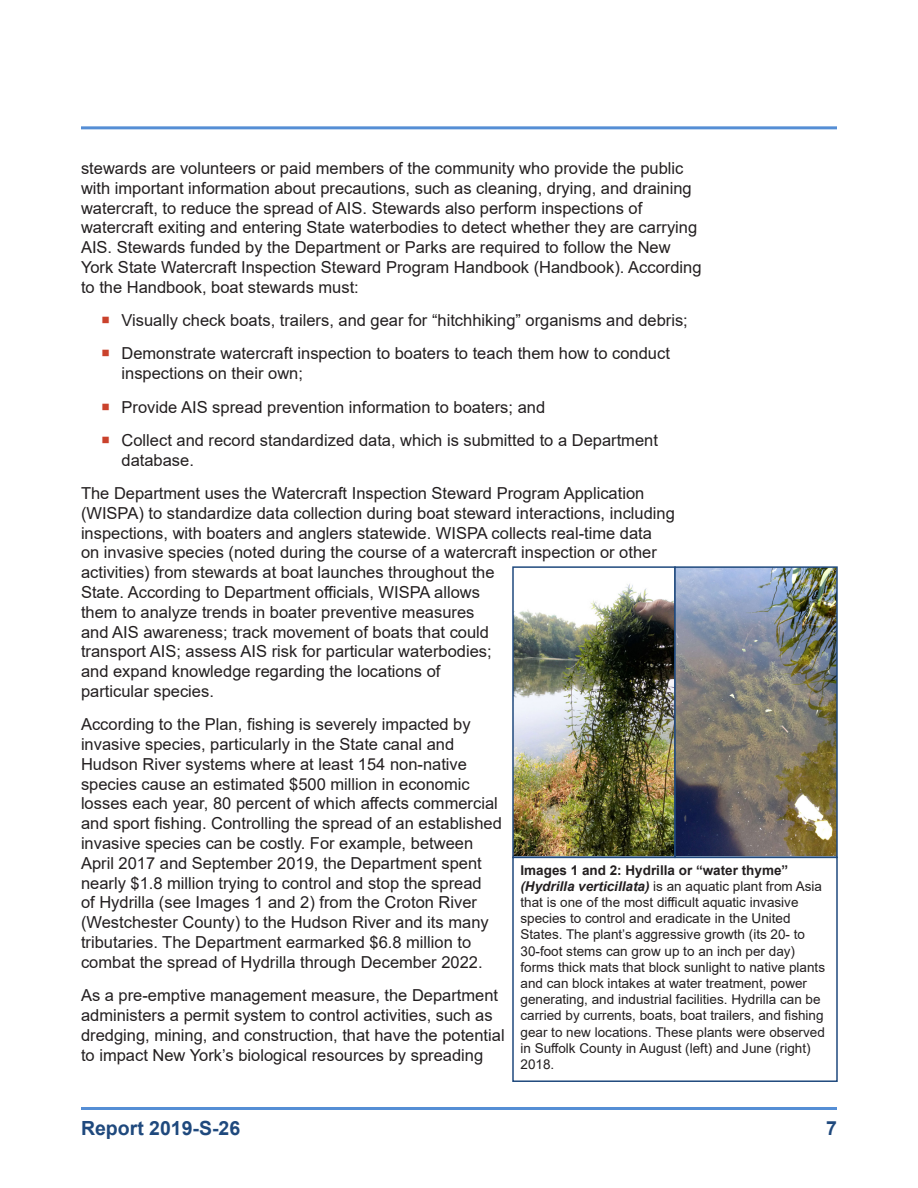
<style>
.page{position:relative;width:918px;height:1188px;background:#fff}
.page>*{position:absolute;margin:0;border:0;box-sizing:border-box;transform-origin:0 0}
.t1{font:700 19.5px "Arial";color:#1f497d}
.t2{font:16.5px/19.8px "Arial";color:#231f20}
.t3{font:13.5px/16.2px "Arial";color:#231f20}
.s1{font-weight:700}
.s2{font-weight:700;font-style:italic}
</style>
<div class="page">
<hr style="left:81px;top:126px;width:756px;height:3px;background:#558ed5">
<hr style="left:81px;top:1107px;width:756px;height:3px;background:#558ed5">
<img style="left:515px;top:569px;width:320px;height:286px">
<div style="left:512px;top:566px;width:164px;height:292px;border:2px solid #1f497d"></div>
<div style="left:674px;top:566px;width:164px;height:292px;border:2px solid #1f497d"></div>
<div style="left:512px;top:857px;width:326px;height:225px;border:2px solid #1f497d"></div>
<p class="t2" style="left:81px;top:158px;width:622px">stewards are volunteers or paid members of the community who provide the public with important information about precautions, such as cleaning, drying, and draining watercraft, to reduce the spread of AIS. Stewards also perform inspections of watercraft exiting and entering State waterbodies to detect whether they are carrying AIS. Stewards funded by the Department or Parks are required to follow the New York State Watercraft Inspection Steward Program Handbook (Handbook). According to the Handbook, boat stewards must:</p>
<p class="t2" style="left:122px;top:304px;width:568px;line-height:33.3px">Visually check boats, trailers, and gear for “hitchhiking” organisms and debris;<br>Demonstrate watercraft inspection to boaters to teach them how to conduct</p>
<p class="t2" style="left:122px;top:357px;width:538px;line-height:33.3px">inspections on their own;<br>Provide AIS spread prevention information to boaters; and<br>Collect and record standardized data, which is submitted to a Department</p>
<p class="t2" style="left:81px;top:443px;width:565px;line-height:33.3px;text-indent:40px">database.<br>The Department uses the Watercraft Inspection Steward Program Application</p>
<p class="t2" style="left:81px;top:503px;width:595px">(WISPA) to standardize data collection during boat steward interactions, including inspections, with boaters and anglers statewide. WISPA collects real-time data<br>on invasive species (noted during the course of a watercraft inspection or other activities) from stewards at boat launches throughout the<br>State. According to Department officials, WISPA allows<br>them to analyze trends in boater preventive measures<br>and AIS awareness; track movement of boats that could<br>transport AIS; assess AIS risk for particular waterbodies;<br>and expand knowledge regarding the locations of<br>particular species.</p>
<p class="t2" style="left:81px;top:714px;width:422px">According to the Plan, fishing is severely impacted by invasive species, particularly in the State canal and Hudson River systems where at least 154 non-native species cause an estimated $500 million in economic losses each year, 80 percent of which affects commercial and sport fishing. Controlling the spread of an established invasive species can be costly. For example, between April 2017 and September 2019, the Department spent nearly $1.8 million trying to control and stop the spread<br>of Hydrilla (see Images 1 and 2) from the Croton River (Westchester County) to the Hudson River and its many tributaries. The Department earmarked $6.8 million to combat the spread of Hydrilla through December 2022.</p>
<p class="t2" style="left:81px;top:985px;width:425px">As a pre-emptive management measure, the Department administers a permit system to control activities, such as dredging, mining, and construction, that have the potential to impact New York’s biological resources by spreading</p>
<p class="t3" style="left:520px;top:862px;width:306px"><span class="s1">Images 1 and 2: Hydrilla or “water thyme” </span><span class="s2">(Hydrilla verticillata)</span> is an aquatic plant from Asia that is one of the most difficult aquatic invasive species to control and eradicate in the United States. The plant’s aggressive growth (its 20- to 30-foot stems can grow up to an inch per day) forms thick mats that block sunlight to native plants and can block intakes at water treatment, power generating, and industrial facilities. Hydrilla can be carried by currents, boats, boat trailers, and fishing gear to new locations. These plants were observed in Suffolk County in August (left) and June (right)<br>2018.</p>
<p class="t1" style="left:81px;top:1114px;width:161px">Report 2019-S-26</p>
<p class="t1" style="left:826px;top:1114px;width:12px">7</p>
</div>
